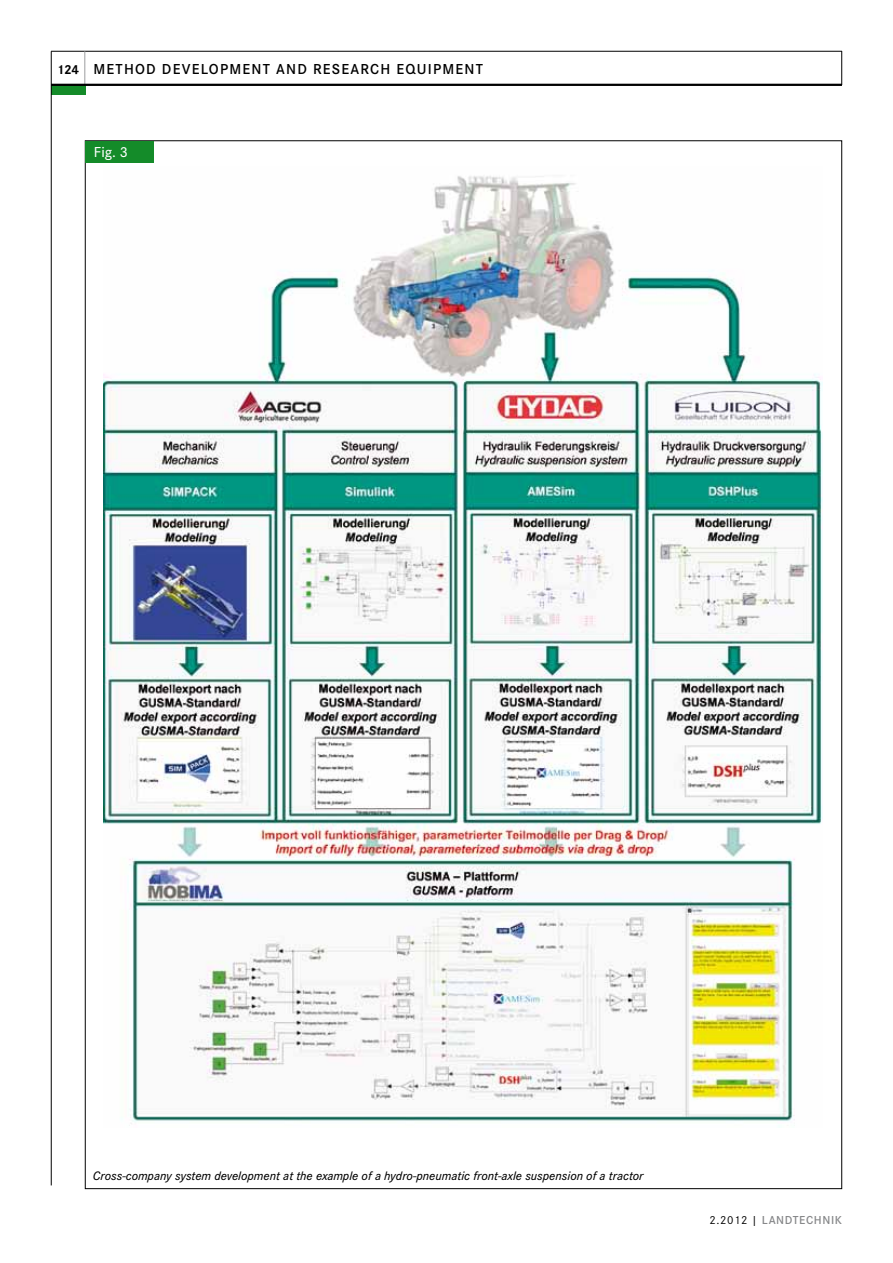
<style>
.page{position:relative;width:893px;height:1263px;background:#fff}
.page>*{position:absolute;margin:0;border:0;box-sizing:border-box;transform-origin:0 0}
.t1{font:600 15px "Corporate S";letter-spacing:.08em;color:#000}
.t2{font:500 15px "Corporate S";color:#fff}
.t3{font:700 13.5px "Corporate S";color:#000}
.t4{font:italic 500 12.75px "Corporate S";color:#000}
.t5{font:600 12px "Corporate S";letter-spacing:.05em;color:#87888a}
.s1{font-weight:400;color:#000}
</style>
<div class="page">
<hr style="left:51px;top:51px;width:791px;height:1px;background:#000">
<hr style="left:85px;top:51px;width:1px;height:34px;background:#9c9e9f">
<hr style="left:841px;top:51px;width:1px;height:34px;background:#000">
<div style="left:51px;top:85px;width:34px;height:10px;background:#148b29"></div>
<hr style="left:51px;top:51px;width:1px;height:1134px;background:#000">
<hr style="left:51px;top:84px;width:791px;height:2px;background:#000">
<img style="left:104px;top:176px;width:719px;height:952px">
<div style="left:85px;top:141px;width:68px;height:21px;background:#148b29"></div>
<p class="t3" style="left:57px;top:61px;width:24px">124</p>
<p class="t1" style="left:94px;top:60px;width:391px">METHOD DEVELOPMENT AND RESEARCH EQUIPMENT</p>
<p class="t2" style="left:94px;top:144px;width:35px">Fig. 3</p>
<p class="t4" style="left:93px;top:1168px;width:552px">Cross-company system development at the example of a hydro-pneumatic front-axle suspension of a tractor</p>
<p class="t5" style="left:709px;top:1213px;width:134px"><span class="s1">2.2012 |</span> LANDTECHNIK</p>
</div>
